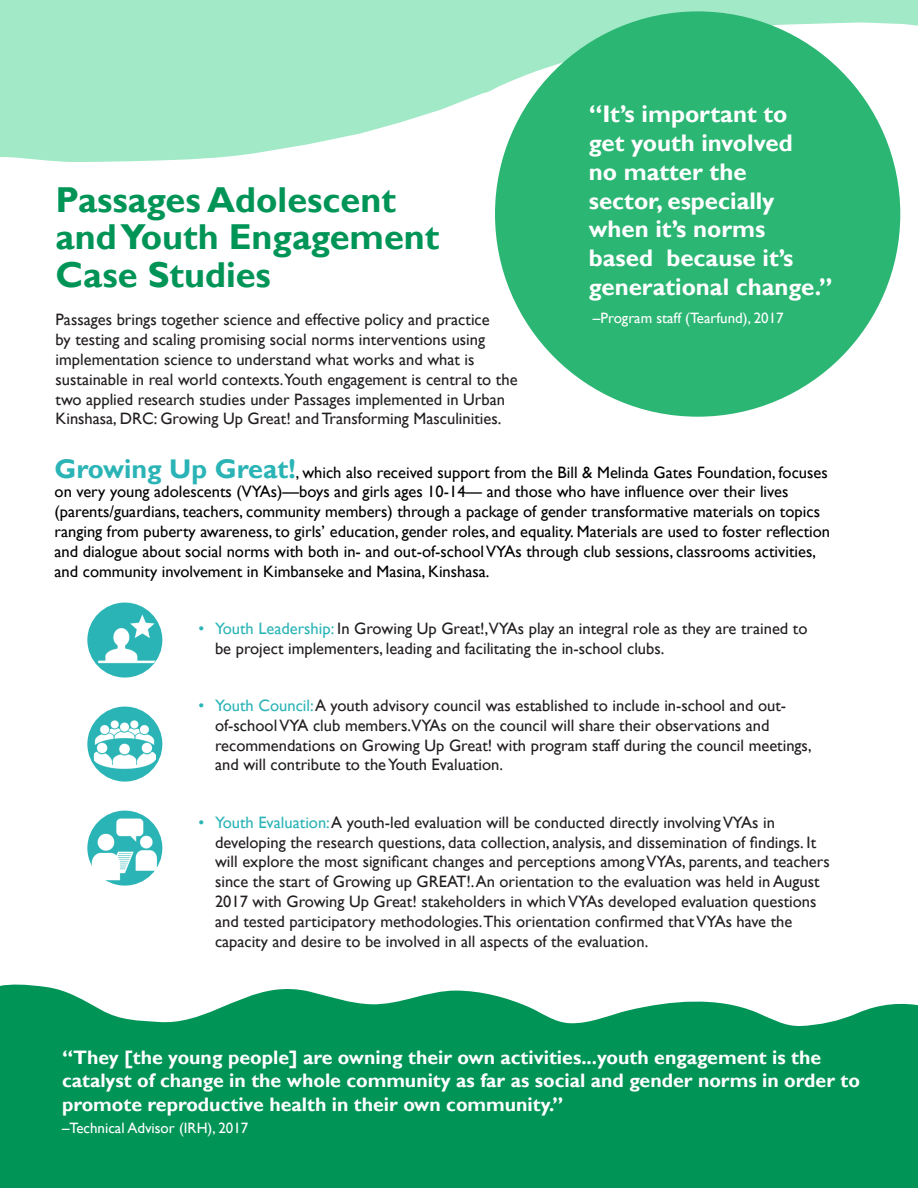
<style>
.page{position:relative;width:918px;height:1188px;background:#fff}
.page>*{position:absolute;margin:0;border:0;box-sizing:border-box;transform-origin:0 0}
.Subhead{font:700 36px "Gill Sans";color:#009457}
.t1{font:700 24px/28.8px "Gill Sans";color:#fff}
.t2{font:700 19.5px/23.4px "Gill Sans";color:#fff}
.t3{font:16.5px/19.8px "Gill Sans";color:#231f20}
.t4{font:16.5px/19.8px "Gill Sans";color:#000}
.quote_author{font:15px "Gill Sans";color:#fff}
.s1{font-weight:700;font-size:27px;color:#2bb4b6}
.s2{color:#2bb4b6}
</style>
<div class="page">
<svg style="left:0;top:984px;width:918px;height:204px;background:#1a9e68"></svg>
<svg style="left:0;top:0;width:918px;height:162px;fill:#a2e9c7"></svg>
<div style="left:495px;top:11px;width:405px;height:406px;background:#2bb673;border-radius:50%"></div>
<div style="left:87px;top:603px;width:75px;height:75px;background:#2bb4b6;border-radius:50%"></div>
<div style="left:87px;top:707px;width:75px;height:75px;background:#2bb4b6;border-radius:50%"></div>
<div style="left:87px;top:811px;width:75px;height:75px;background:#2bb4b6;border-radius:50%"></div>
<img style="left:94px;top:713px;width:62px;height:62px">
<img style="left:98px;top:609px;width:58px;height:58px">
<img style="left:91px;top:816px;width:68px;height:68px">
<p class="Subhead" style="left:56px;top:178px;width:342px">Passages Adolescent</p>
<p class="Subhead" style="left:56px;top:215px;width:385px">and Youth Engagement</p>
<p class="Subhead" style="left:56px;top:253px;width:217px">Case Studies</p>
<p class="t3" style="left:56px;top:310px;width:464px">Passages brings together science and effective policy and practice<br>by testing and scaling promising social norms interventions using implementation science to understand what works and what is sustainable in real world contexts.Youth engagement is central to the two applied research studies under Passages implemented in Urban Kinshasa, DRC: Growing Up Great! and Transforming Masculinities.</p>
<p class="t1" style="left:589px;top:100px;width:245px">“It’s important to<br>get youth involved<br>no matter the<br>sector, especially when it’s norms based because it’s generational change.”</p>
<p class="quote_author" style="left:593px;top:309px;width:192px">–Program staff (Tearfund), 2017</p>
<p class="t4" style="left:55px;top:463px;width:777px"><span class="s1">Growing Up Great!</span>, which also received support from the Bill &amp; Melinda Gates Foundation, focuses on very young adolescents (VYAs)—boys and girls ages 10-14— and those who have influence over their lives (parents/guardians, teachers, community members) through a package of gender transformative materials on topics ranging from puberty awareness, to girls’ education, gender roles, and equality. Materials are used to foster reflection and dialogue about social norms with both in- and out-of-school VYAs through club sessions, classrooms activities, and community involvement in Kimbanseke and Masina, Kinshasa.</p>
<p class="t3" style="left:215px;top:619px;width:594px;text-indent:-16px"><span class="s2">• Youth Leadership:</span> In Growing Up Great!,VYAs play an integral role as they are trained to be project implementers, leading and facilitating the in-school clubs.</p>
<p class="t3" style="left:215px;top:696px;width:598px;text-indent:-16px"><span class="s2">• Youth Council:</span>A youth advisory council was established to include in-school and out&shy;of-school VYA club members.VYAs on the council will share their observations and recommendations on Growing Up Great! with program staff during the council meetings, and will contribute to the Youth Evaluation.</p>
<p class="t3" style="left:215px;top:813px;width:616px;text-indent:-16px"><span class="s2">• Youth Evaluation:</span> A youth-led evaluation will be conducted directly involving VYAs in developing the research questions, data collection, analysis, and dissemination of findings. It will explore the most significant changes and perceptions among VYAs, parents, and teachers since the start of Growing up GREAT!. An orientation to the evaluation was held in August 2017 with Growing Up Great! stakeholders in which VYAs developed evaluation questions and tested participatory methodologies.This orientation confirmed that VYAs have the capacity and desire to be involved in all aspects of the evaluation.</p>
<p class="t2" style="left:62px;top:1046px;width:799px">“They [the young people] are owning their own activities...youth engagement is the catalyst of change in the whole community as far as social and gender norms in order to promote reproductive health in their own community.”</p>
<p class="quote_author" style="left:62px;top:1119px;width:188px">–Technical Advisor (IRH), 2017</p>
</div>
